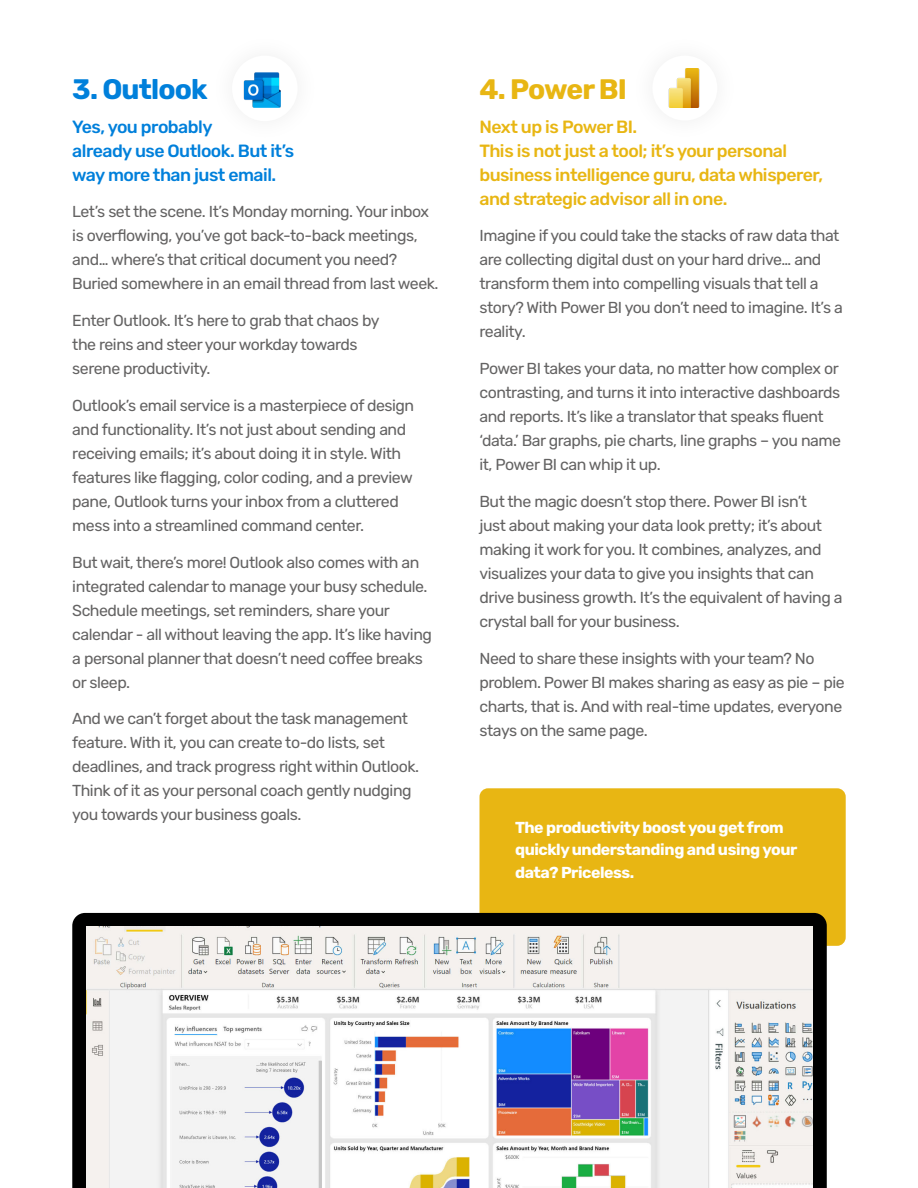
<style>
.page{position:relative;width:918px;height:1188px;background:#fff}
.page>*{position:absolute;margin:0;border:0;box-sizing:border-box;transform-origin:0 0}
.t1{font:700 28.2px "Rubik";letter-spacing:-.035em;color:#e8b613}
.t2{font:700 28.2px "Rubik";letter-spacing:-.03em;color:#0080db}
.t3{font:500 17.7px/24px "Rubik";letter-spacing:-.03em;color:#e8b613}
.t4{font:500 17.7px/24px "Rubik";letter-spacing:-.03em;color:#0080db}
.t5{font:15.9px/24px "Rubik";letter-spacing:-.03em;color:#646363}
.t6{font:700 15.9px/22.5px "Rubik";letter-spacing:-.03em;color:#fff}
</style>
<div class="page">
<div style="left:480px;top:788px;width:366px;height:158px;background:#e8b613;border-radius:9px"></div>
<div style="left:72px;top:913px;width:755px;height:275px;background:#000"></div>
<img style="left:243px;top:73px;width:38px;height:34px">
<img style="left:668px;top:69px;width:32px;height:39px">
<img style="left:86px;top:926px;width:727px;height:262px">
<h1 class="t2" style="left:72px;top:73px;width:137px">3. Outlook</h1>
<p class="t4" style="left:72px;top:115px;width:224px">Yes, you probably<br>already use Outlook. But it’s way more than just email.</p>
<p class="t5" style="left:72px;top:200px;width:368px">Let’s set the scene. It’s Monday morning. Your inbox is overflowing, you’ve got back-to-back meetings, and… where’s that critical document you need?<br>Buried somewhere in an email thread from last week.</p>
<p class="t5" style="left:72px;top:309px;width:309px">Enter Outlook. It’s here to grab that chaos by the reins and steer your workday towards serene productivity.</p>
<p class="t5" style="left:72px;top:394px;width:343px">Outlook’s email service is a masterpiece of design and functionality. It’s not just about sending and receiving emails; it’s about doing it in style. With features like flagging, color coding, and a preview pane, Outlook turns your inbox from a cluttered mess into a streamlined command center.</p>
<p class="t5" style="left:72px;top:551px;width:361px">But wait, there’s more! Outlook also comes with an integrated calendar to manage your busy schedule.<br>Schedule meetings, set reminders, share your calendar - all without leaving the app. It’s like having a personal planner that doesn’t need coffee breaks or sleep.</p>
<p class="t5" style="left:72px;top:707px;width:348px">And we can’t forget about the task management feature. With it, you can create to-do lists, set deadlines, and track progress right within Outlook.<br>Think of it as your personal coach gently nudging you towards your business goals.</p>
<h1 class="t1" style="left:480px;top:73px;width:149px">4. Power BI</h1>
<p class="t3" style="left:480px;top:115px;width:345px">Next up is Power BI.<br>This is not just a tool; it’s your personal business intelligence guru, data whisperer, and strategic advisor all in one.</p>
<p class="t5" style="left:480px;top:224px;width:365px">Imagine if you could take the stacks of raw data that are collecting digital dust on your hard drive… and transform them into compelling visuals that tell a story? With Power BI you don’t need to imagine. It’s a reality.</p>
<p class="t5" style="left:480px;top:357px;width:363px">Power BI takes your data, no matter how complex or contrasting, and turns it into interactive dashboards and reports. It’s like a translator that speaks fluent ‘data.’ Bar graphs, pie charts, line graphs – you name it, Power BI can whip it up.</p>
<p class="t5" style="left:480px;top:490px;width:365px">But the magic doesn’t stop there. Power BI isn’t<br>just about making your data look pretty; it’s about making it work for you. It combines, analyzes, and visualizes your data to give you insights that can drive business growth. It’s the equivalent of having a crystal ball for your business.</p>
<p class="t5" style="left:480px;top:646px;width:367px">Need to share these insights with your team? No problem. Power BI makes sharing as easy as pie – pie charts, that is. And with real-time updates, everyone stays on the same page.</p>
<p class="t6" style="left:515px;top:817px;width:284px">The productivity boost you get from quickly understanding and using your data? Priceless.</p>
</div>
